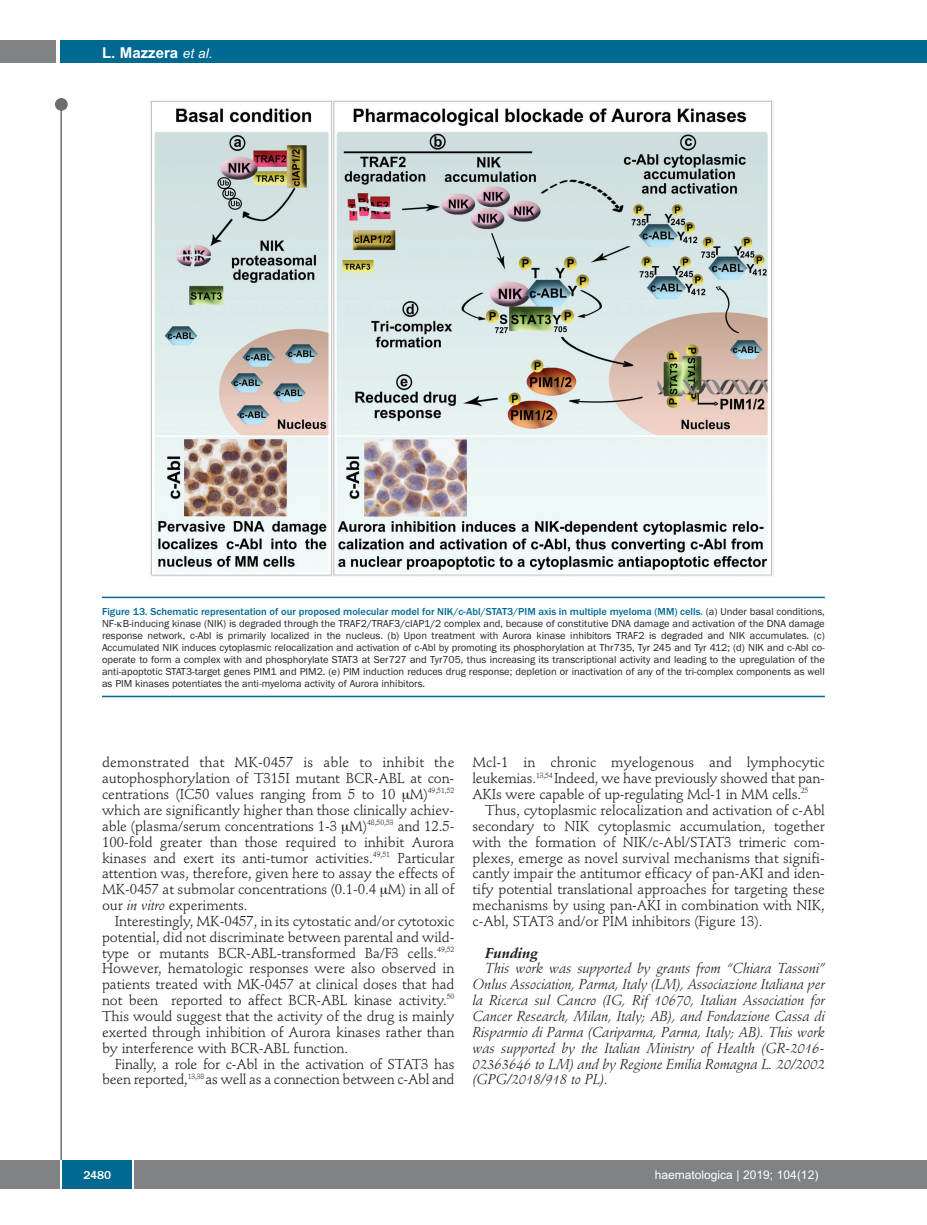
<style>
.page{position:relative;width:927px;height:1225px;background:#fff}
.page>*{position:absolute;margin:0;border:0;box-sizing:border-box;transform-origin:0 0}
.t1{font:700 15px "Arial";color:#fff}
.t2{font:14.25px/15.9px "Stempel Schneidler";letter-spacing:-.005em;color:#231f20;text-align:justify}
.t3{font:italic 14.25px/15.9px "Stempel Schneidler";letter-spacing:-.005em;color:#231f20;text-align:justify}
.t4{font:italic 700 14.25px "Stempel Schneidler";letter-spacing:-.005em;color:#231f20}
.t5{font:12px "Arial";color:#fff}
.t6{font:500 12px "Franklin Gothic";color:#fff}
.t7{font:10.5px/12px "Franklin Gothic";color:#231f20;text-align:justify}
.s1{font-weight:400;font-style:italic;font-size:13.5px}
.s2{font-weight:500;color:#006991}
.s3{font-style:italic}
</style>
<div class="page">
<div style="left:911px;top:40px;width:16px;height:22px;background:#006991"></div>
<div style="left:910px;top:1160px;width:17px;height:28px;background:#808285"></div>
<div style="left:55px;top:98px;width:13px;height:13px;background:#6c6d70;border-radius:50%"></div>
<hr style="left:60px;top:101px;width:2px;height:1061px;background:#6c6d70">
<div style="left:60px;top:40px;width:852px;height:22px;background:#006991"></div>
<div style="left:0;top:40px;width:56px;height:22px;background:#808285"></div>
<div style="left:0;top:1160px;width:911px;height:28px;background:#808285"></div>
<div style="left:62px;top:1160px;width:71px;height:28px;background:#006991"></div>
<hr style="left:60px;top:1160px;width:2px;height:28px;background:#fff">
<svg style="left:133px;top:1160px;width:1px;height:28px"></svg>
<img style="left:150px;top:100px;width:624px;height:476px">
<hr style="left:102px;top:596px;width:723px;height:2px;background:#006991">
<hr style="left:102px;top:695px;width:723px;height:2px;background:#006991">
<p class="t1" style="left:102px;top:44px;width:112px">L. Mazzera <span class="s1">et al.</span></p>
<p class="t7" style="left:102px;top:605px;width:724px"><span class="s2">Figure 13. Schematic representation of our proposed molecular model for NIK/c-Abl/STAT3/PIM axis in multiple myeloma (MM) cells.</span> (a) Under basal conditions, NF- B-inducing kinase (NIK) is degraded through the TRAF2/TRAF3/cIAP1/2 complex and, because of constitutive DNA damage and activation of the DNA damage response network, c-Abl is primarily localized in the nucleus. (b) Upon treatment with Aurora kinase inhibitors TRAF2 is degraded and NIK accumulates. (c)<br>Accumulated NIK induces cytoplasmic relocalization and activation of c-Abl by promoting its phosphorylation at Thr735, Tyr 245 and Tyr 412; (d) NIK and c-Abl co&shy;operate to form a complex with and phosphorylate STAT3 at Ser727 and Tyr705, thus increasing its transcriptional activity and leading to the upregulation of the anti-apoptotic STAT3-target genes PIM1 and PIM2. (e) PIM induction reduces drug response; depletion or inactivation of any of the tri-complex components as well as PIM kinases potentiates the anti-myeloma activity of Aurora inhibitors.</p>
<p class="t2" style="left:102px;top:756px;width:354px">demonstrated that MK-0457 is able to inhibit the autophosphorylation of T315I mutant BCR-ABL at con&shy;centrations (IC50 values ranging from 5 to 10 M)<sup>49,51,52 </sup>which are significantly higher than those clinically achiev&shy;able (plasma/serum concentrations 1-3 M)<sup>48,50,53</sup> and 12.5- 100-fold greater than those required to inhibit Aurora kinases and exert its anti-tumor activities.<sup>49,51</sup> Particular attention was, therefore, given here to assay the effects of MK-0457 at submolar concentrations (0.1-0.4 M) in all of our <span class="s3">in vitro</span> experiments.</p>
<p class="t2" style="left:102px;top:914px;width:354px;text-indent:13px">Interestingly, MK-0457, in its cytostatic and/or cytotoxic potential, did not discriminate between parental and wild&shy;type or mutants BCR-ABL-transformed Ba/F3 cells.<sup>49,52<br></sup>However, hematologic responses were also observed in patients treated with MK-0457 at clinical doses that had not been reported to affect BCR-ABL kinase activity.<sup>50<br></sup>This would suggest that the activity of the drug is mainly exerted through inhibition of Aurora kinases rather than by interference with BCR-ABL function.</p>
<p class="t2" style="left:102px;top:1057px;width:354px;text-align:right">Finally, a role for c-Abl in the activation of STAT3 has been reported,<sup>13,38</sup> as well as a connection between c-Abl and</p>
<p class="t2" style="left:472px;top:756px;width:354px">Mcl-1 in chronic myelogenous and lymphocytic leukemias.<sup>13,54</sup> Indeed, we have previously showed that pan-AKIs were capable of up-regulating Mcl-1 in MM cells.<sup>25</sup></p>
<p class="t2" style="left:472px;top:803px;width:354px;text-indent:13px">Thus, cytoplasmic relocalization and activation of c-Abl secondary to NIK cytoplasmic accumulation, together with the formation of NIK/c-Abl/STAT3 trimeric com&shy;plexes, emerge as novel survival mechanisms that signifi&shy;cantly impair the antitumor efficacy of pan-AKI and iden&shy;tify potential translational approaches for targeting these mechanisms by using pan-AKI in combination with NIK, c-Abl, STAT3 and/or PIM inhibitors (Figure 13).</p>
<p class="t4" style="left:485px;top:947px;width:54px">Funding</p>
<p class="t3" style="left:472px;top:962px;width:354px;text-indent:13px">This work was supported by grants from “Chiara Tassoni” Onlus Association, Parma, Italy (LM), Associazione Italiana per la Ricerca sul Cancro (IG, Rif 10670, Italian Association for Cancer Research, Milan, Italy; AB), and Fondazione Cassa di Risparmio di Parma (Cariparma, Parma, Italy; AB). This work was supported by the Italian Ministry of Health (GR-2016- 02363646 to LM) and by Regione Emilia Romagna L. 20/2002 (GPG/2018/918 to PL).</p>
<p class="t6" style="left:83px;top:1167px;width:29px">2480</p>
<p class="t5" style="left:655px;top:1167px;width:165px">haematologica | 2019; 104(12)</p>
</div>
